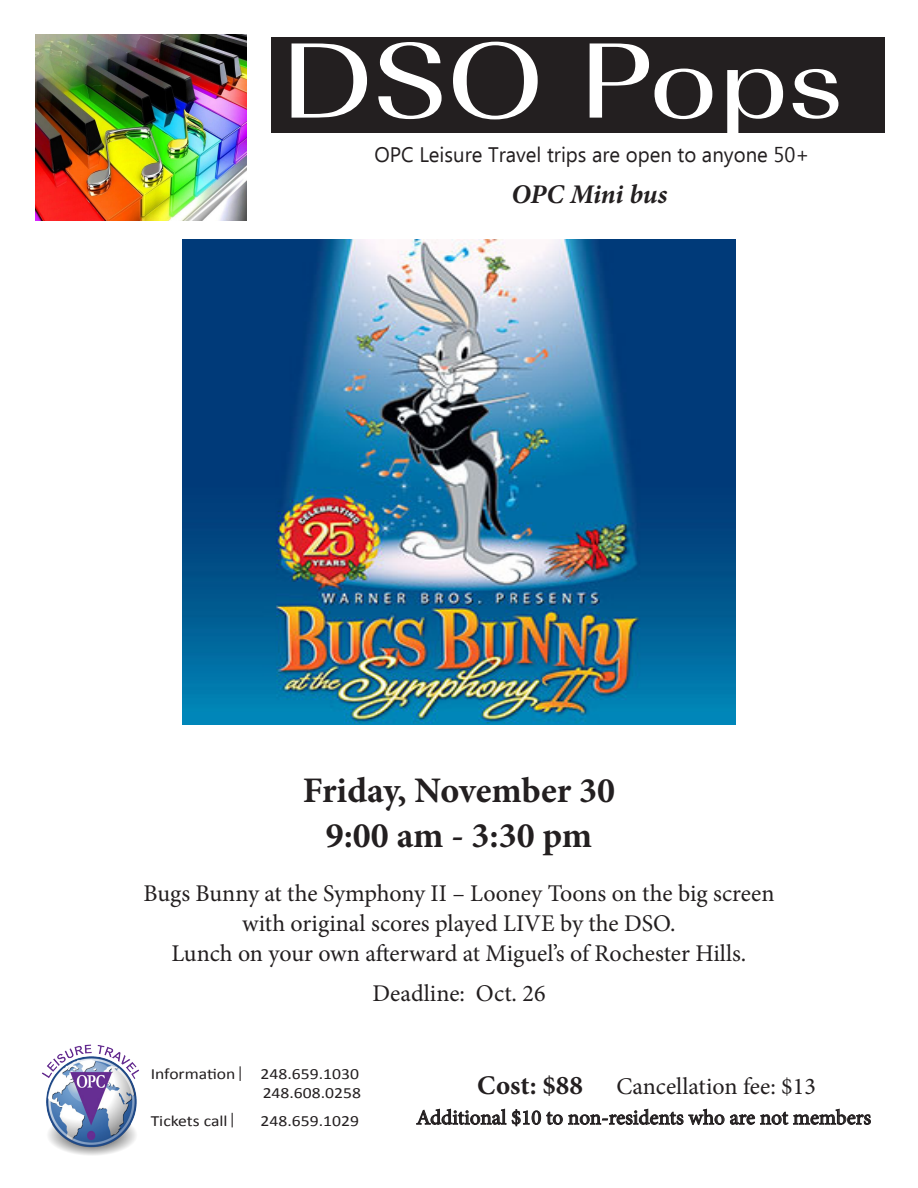
<style>
.page{position:relative;width:918px;height:1188px;background:#fff}
.page>*{position:absolute;margin:0;border:0;box-sizing:border-box;transform-origin:0 0}
.body_copy_10_pt{font:111.15px "URW Imperial T";letter-spacing:-.005em;color:#fff;scale:1.2 1}
.t1{font:700 36px "Minion Pro";letter-spacing:-.005em;color:#231f20}
.t2{font:italic 700 27px "Minion Pro";letter-spacing:-.005em;color:#231f20}
.t3{font:24px/30px "Minion Pro";color:#231f20;text-align:center}
.t4{font:21px "Minion Pro";letter-spacing:-.005em;color:#231f20}
.t5{font:21px "Ebrima";color:#231f20}
.t6{font:15.6px "Calibri";color:#231f20;scale:1.13 1}
.s1{font-weight:700;font-size:27px}
</style>
<div class="page">
<div style="left:271px;top:37px;width:614px;height:95px;background:#231f20"></div>
<img style="left:36px;top:35px;width:210px;height:186px">
<svg style="left:240px;top:1066px;width:1px;height:15px"></svg>
<svg style="left:232px;top:1113px;width:1px;height:14px"></svg>
<img style="left:42px;top:1044px;width:97px;height:111px">
<svg style="left:416px;top:1109px;width:455px;height:18px"></svg>
<img style="left:183px;top:240px;width:553px;height:485px">
<p class="body_copy_10_pt" style="left:279px;top:16px;width:473px">DSO Pops</p>
<p class="t5" style="left:374px;top:139px;width:436px">OPC Leisure Travel trips are open to anyone 50+</p>
<p class="t2" style="left:511px;top:175px;width:158px">OPC Mini bus</p>
<p class="t1" style="left:303px;top:765px;width:314px">Friday, November 30</p>
<p class="t1" style="left:326px;top:810px;width:268px">9:00 am - 3:30 pm</p>
<p class="t3" style="left:143px;top:878px;width:633px">Bugs Bunny at the Symphony II – Looney Toons on the big screen with original scores played LIVE by the DSO.</p>
<p class="t3" style="left:172px;top:938px;width:576px">Lunch on your own afterward at Miguel’s of Rochester Hills.</p>
<p class="t3" style="left:372px;top:979px;width:175px">Deadline: Oct. 26</p>
<p class="t6" style="left:151px;top:1064px;width:77px">Information</p>
<p class="t6" style="left:261px;top:1064px;width:89px">248.659.1030</p>
<p class="t6" style="left:263px;top:1083px;width:89px">248.608.0258</p>
<p class="t6" style="left:151px;top:1111px;width:70px">Tickets call</p>
<p class="t6" style="left:261px;top:1111px;width:89px">248.659.1029</p>
<p class="t3" style="left:477px;top:1072px;width:340px"><span class="s1">Cost: $88</span> Cancellation fee: $13</p>
<p class="t4" style="left:416px;top:1103px;width:456px">Additional $10 to non-residents who are not members</p>
</div>
